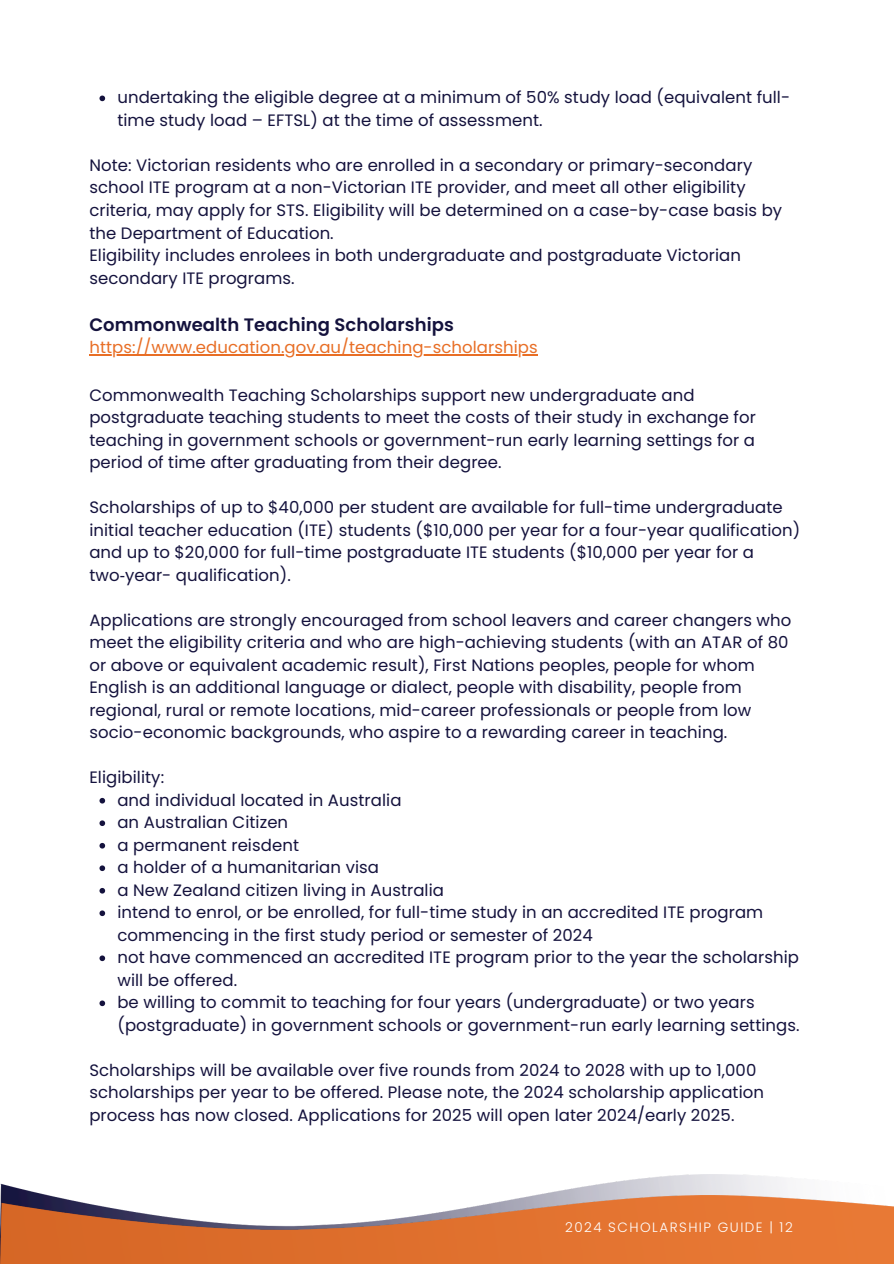
<style>
.page{position:relative;width:894px;height:1264px;background:#fff}
.page>*{position:absolute;margin:0;border:0;box-sizing:border-box;transform-origin:0 0}
.t1{font:600 18px "Poppins";letter-spacing:.005em;color:#14123d}
.t2{font:16.5px/22.5px "Poppins";letter-spacing:.005em;color:#14123d}
.t3{font:16.5px "Poppins";letter-spacing:.005em;color:#e86e25}
.t4{font:300 13.5px "Poppins";letter-spacing:.11em;color:#fff}
.s1{font-family:"Noto Sans"}
</style>
<div class="page">
<img style="left:0;top:1174px;width:788px;height:21px">
<img style="left:0;top:1195px;width:893px;height:68px">
<svg style="left:99px;top:96px;width:6px;height:5px"></svg>
<hr style="left:89px;top:354px;width:448px;height:1px;background:#e86e25">
<svg style="left:99px;top:798px;width:6px;height:5px"></svg>
<svg style="left:99px;top:820px;width:6px;height:6px"></svg>
<svg style="left:99px;top:843px;width:6px;height:5px"></svg>
<svg style="left:99px;top:865px;width:6px;height:6px"></svg>
<svg style="left:99px;top:888px;width:6px;height:5px"></svg>
<svg style="left:99px;top:910px;width:6px;height:6px"></svg>
<svg style="left:99px;top:955px;width:6px;height:6px"></svg>
<svg style="left:99px;top:1000px;width:6px;height:6px"></svg>
<h1 class="t2" style="left:117px;top:86px;width:674px">undertaking the eligible degree at a minimum of 50% study load (equivalent full&shy;time study load – EFTSL) at the time of assessment.</h1>
<h1 class="t2" style="left:89px;top:154px;width:694px">Note: Victorian residents who are enrolled in a secondary or primary-secondary school ITE program at a non-Victorian ITE provider, and meet all other eligibility criteria, may apply for STS. Eligibility will be determined on a case-by-case basis by the Department of Education.<br>Eligibility includes enrolees in both undergraduate and postgraduate Victorian secondary ITE programs.</h1>
<h1 class="t1" style="left:89px;top:312px;width:366px">Commonwealth Teaching Scholarships</h1>
<h1 class="t3" style="left:89px;top:336px;width:450px">https://www.education.gov.au/teaching-scholarships</h1>
<h1 class="t2" style="left:89px;top:383px;width:606px">Commonwealth Teaching Scholarships support new undergraduate and</h1>
<h1 class="t2" style="left:89px;top:406px;width:668px;text-align:justify">postgraduate teaching students to meet the costs of their study in exchange for teaching in government schools or government-run early learning settings for a period of time after graduating from their degree.</h1>
<h1 class="t2" style="left:89px;top:496px;width:694px">Scholarships of up to $40,000 per student are available for full-time undergraduate</h1>
<h1 class="t2" style="left:89px;top:518px;width:712px">initial teacher education (ITE) students ($10,000 per year for a four-year qualification) and up to $20,000 for full-time postgraduate ITE students ($10,000 per year for a two<span class="s1">‑</span>year- qualification).</h1>
<h1 class="t2" style="left:89px;top:608px;width:703px">Applications are strongly encouraged from school leavers and career changers who</h1>
<p class="t2" style="left:89px;top:631px;width:700px">meet the eligibility criteria and who are high-achieving students (with an ATAR of 80 or above or equivalent academic result), First Nations peoples, people for whom English is an additional language or dialect, people with disability, people from regional, rural or remote locations, mid-career professionals or people from low socio-economic backgrounds, who aspire to a rewarding career in teaching.</p>
<p class="t2" style="left:89px;top:766px;width:76px">Eligibility:</p>
<p class="t2" style="left:117px;top:788px;width:285px">and individual located in Australia</p>
<p class="t2" style="left:117px;top:811px;width:172px">an Australian Citizen</p>
<p class="t2" style="left:117px;top:833px;width:183px">a permanent reisdent</p>
<p class="t2" style="left:117px;top:856px;width:263px">a holder of a humanitarian visa</p>
<p class="t2" style="left:117px;top:878px;width:328px">a New Zealand citizen living in Australia</p>
<p class="t2" style="left:117px;top:901px;width:647px">intend to enrol, or be enrolled, for full-time study in an accredited ITE program commencing in the first study period or semester of 2024</p>
<p class="t2" style="left:117px;top:946px;width:683px">not have commenced an accredited ITE program prior to the year the scholarship will be offered.</p>
<h1 class="t2" style="left:117px;top:991px;width:683px">be willing to commit to teaching for four years (undergraduate) or two years (postgraduate) in government schools or government-run early learning settings.</h1>
<p class="t2" style="left:89px;top:1058px;width:676px">Scholarships will be available over five rounds from 2024 to 2028 with up to 1,000 scholarships per year to be offered. Please note, the 2024 scholarship application process has now closed. Applications for 2025 will open later 2024/early 2025.</p>
<p class="t4" style="left:565px;top:1217px;width:229px">2024 SCHOLARSHIP GUIDE | 12</p>
</div>
